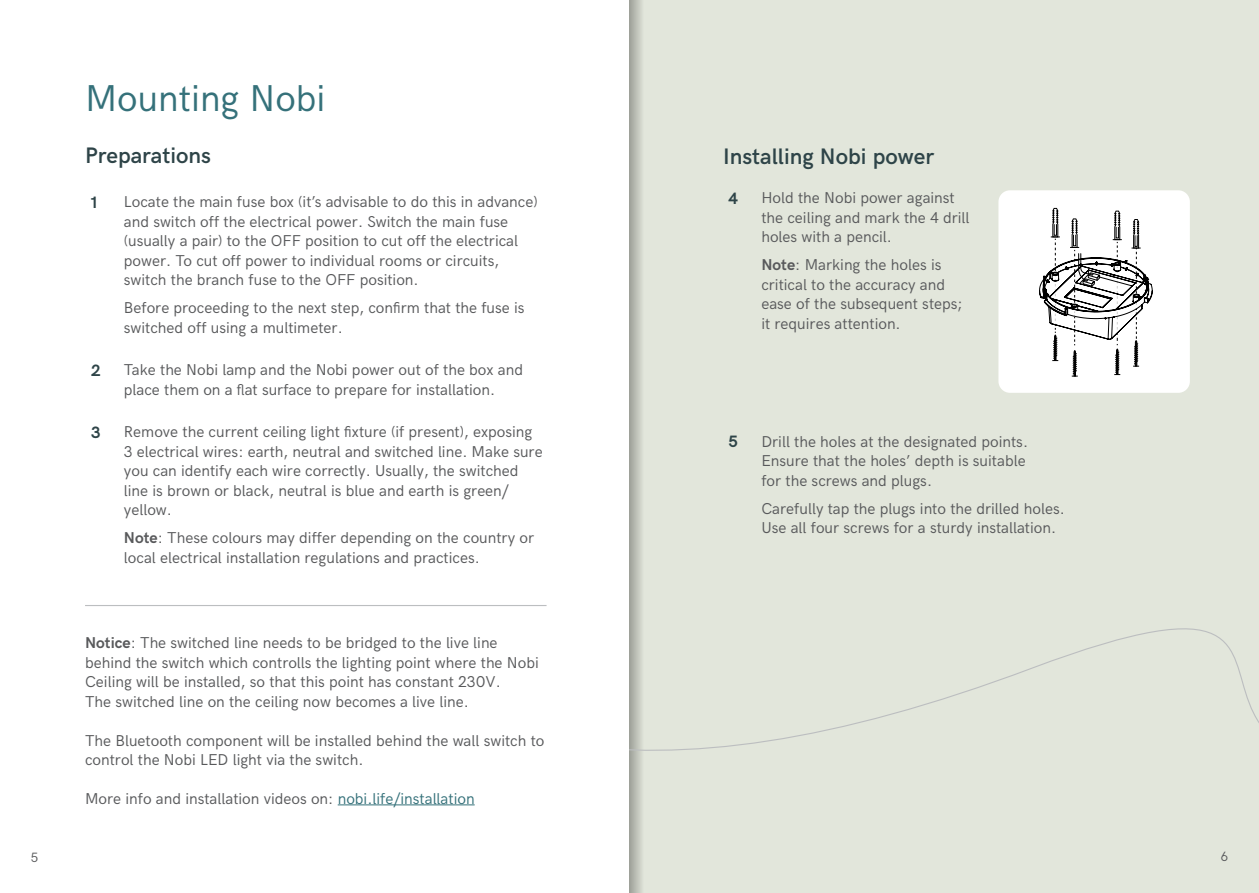
<style>
.page{position:relative;width:1259px;height:893px;background:#fff}
.page>*{position:absolute;margin:0;border:0;box-sizing:border-box;transform-origin:0 0}
.t1{font:37.5px "HK Grotesk";color:#35717a}
.t2{font:600 22.5px "HK Grotesk";color:#2e4448}
.t3{font:700 16.5px "HK Grotesk";color:#2e4448}
.t4{font:15.75px/19.5px "HK Grotesk";color:#58595b}
.t5{font:13.5px "HK Grotesk";color:#58595b}
.s1{font-weight:700}
.s2{color:#35717a}
</style>
<div class="page">
<div style="left:629px;top:0;width:630px;height:893px;background:#e2e6db"></div>
<svg style="left:629px;top:0;width:13px;height:893px;background:#b8bcb3"></svg>
<div style="left:998px;top:190px;width:191px;height:203px;background:#fff;border-radius:11px"></div>
<svg style="left:1039px;top:208px;width:113px;height:169px"></svg>
<svg style="left:629px;top:568px;width:630px;height:187px"></svg>
<hr style="left:338px;top:805px;width:137px;height:1px;background:#35717a">
<hr style="left:85px;top:605px;width:461px;height:1px;background:#bcbec0">
<h1 class="t1" style="left:85px;top:70px;width:242px">Mounting Nobi</h1>
<h2 class="t2" style="left:85px;top:138px;width:127px">Preparations</h2>
<p class="t3" style="left:91px;top:190px;width:8px">1</p>
<p class="t4" style="left:124px;top:191px;width:415px">Locate the main fuse box (it’s advisable to do this in advance) and switch off the electrical power. Switch the main fuse (usually a pair) to the OFF position to cut off the electrical power. To cut off power to individual rooms or circuits, switch the branch fuse to the OFF position.</p>
<p class="t4" style="left:124px;top:297px;width:402px">Before proceeding to the next step, confirm that the fuse is switched off using a multimeter.</p>
<p class="t3" style="left:91px;top:358px;width:11px">2</p>
<p class="t4" style="left:124px;top:359px;width:401px">Take the Nobi lamp and the Nobi power out of the box and place them on a flat surface to prepare for installation.</p>
<p class="t3" style="left:91px;top:420px;width:11px">3</p>
<p class="t4" style="left:124px;top:421px;width:420px">Remove the current ceiling light fixture (if present), exposing 3 electrical wires: earth, neutral and switched line. Make sure you can identify each wire correctly. Usually, the switched line is brown or black, neutral is blue and earth is green/ yellow.</p>
<p class="t4" style="left:124px;top:527px;width:412px"><span class="s1">Note</span>: These colours may differ depending on the country or local electrical installation regulations and practices.</p>
<p class="t4" style="left:85px;top:632px;width:455px"><span class="s1">Notice</span>: The switched line needs to be bridged to the live line behind the switch which controlls the lighting point where the Nobi Ceiling will be installed, so that this point has constant 230V.<br>The switched line on the ceiling now becomes a live line.</p>
<p class="t4" style="left:85px;top:729px;width:461px">The Bluetooth component will be installed behind the wall switch to control the Nobi LED light via the switch.</p>
<p class="t4" style="left:85px;top:788px;width:391px">More info and installation videos on: <span class="s2">nobi.life/installation</span></p>
<h2 class="t2" style="left:723px;top:139px;width:213px">Installing Nobi power</h2>
<p class="t3" style="left:728px;top:186px;width:11px">4</p>
<p class="t4" style="left:761px;top:187px;width:210px">Hold the Nobi power against the ceiling and mark the 4 drill holes with a pencil.</p>
<p class="t4" style="left:761px;top:254px;width:203px"><span class="s1">Note</span>: Marking the holes is critical to the accuracy and ease of the subsequent steps; it requires attention.</p>
<p class="t3" style="left:728px;top:429px;width:11px">5</p>
<p class="t4" style="left:761px;top:430px;width:268px">Drill the holes at the designated points.<br>Ensure that the holes’ depth is suitable for the screws and plugs.</p>
<p class="t4" style="left:761px;top:497px;width:305px">Carefully tap the plugs into the drilled holes.<br>Use all four screws for a sturdy installation.</p>
<p class="t5" style="left:31px;top:847px;width:9px">5</p>
<p class="t5" style="left:1220px;top:846px;width:9px">6</p>
</div>
